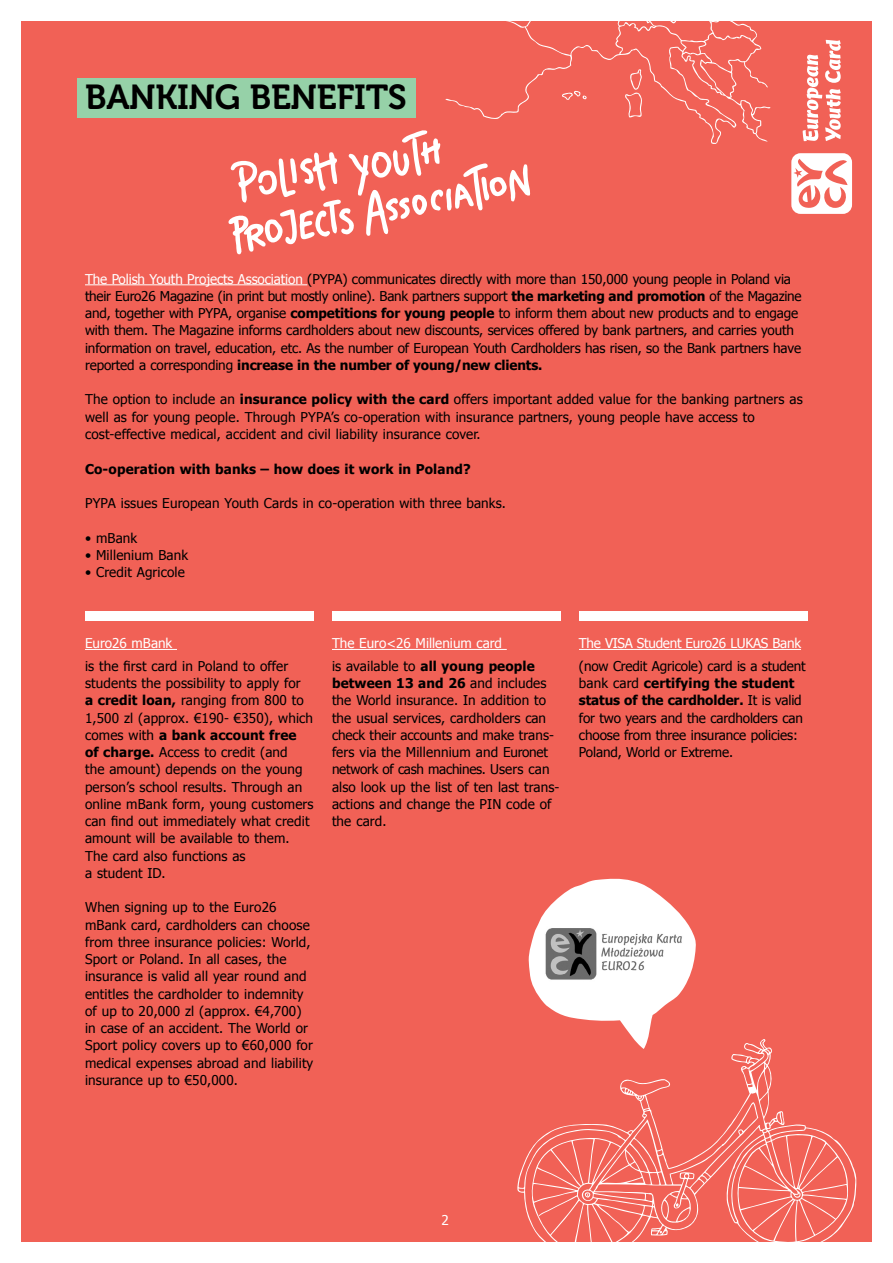
<style>
.page{position:relative;width:893px;height:1263px;background:#fff}
.page>*{position:absolute;margin:0;border:0;box-sizing:border-box;transform-origin:0 0}
.t1{font:34.5px "Museo 700";letter-spacing:-.01em;color:#000}
.t2{font:13.5px/17.2px "Tahoma";letter-spacing:.01em;color:#000}
.t3{font:13.5px/17.2px "Tahoma";letter-spacing:-.01em;color:#000}
.t4{font:13.5px/22.5px "Tahoma";letter-spacing:-.005em;color:#fff}
.t5{font:700 13.5px "Tahoma";letter-spacing:.01em;color:#000}
.s1{color:#fff}
.s2{font-weight:700}
.s3{color:#000}
.s4{font-weight:700;color:#000}
</style>
<div class="page">
<div style="left:22px;top:22px;width:850px;height:1220px;background:#f16156"></div>
<div style="left:78px;top:78px;width:338px;height:39px;background:#96d1a8"></div>
<div style="left:332px;top:612px;width:229px;height:9px;background:#fff"></div>
<div style="left:85px;top:612px;width:229px;height:9px;background:#fff"></div>
<div style="left:579px;top:612px;width:229px;height:9px;background:#fff"></div>
<svg style="left:529px;top:878px;width:167px;height:159px"></svg>
<svg style="left:791px;top:40px;width:61px;height:174px"></svg>
<hr style="left:85px;top:284px;width:222px;height:1px;background:#fff">
<hr style="left:85px;top:649px;width:92px;height:1px;background:#fff">
<hr style="left:332px;top:649px;width:175px;height:1px;background:#fff">
<hr style="left:579px;top:649px;width:222px;height:1px;background:#fff">
<svg style="left:228px;top:130px;width:303px;height:125px"></svg>
<img style="left:544px;top:925px;width:140px;height:58px">
<svg style="left:445px;top:21px;width:325px;height:124px"></svg>
<svg style="left:624px;top:68px;width:18px;height:50px"></svg>
<svg style="left:562px;top:90px;width:28px;height:10px"></svg>
<svg style="left:517px;top:1037px;width:339px;height:205px"></svg>
<svg style="left:583px;top:1192px;width:7px;height:6px"></svg>
<svg style="left:675px;top:1203px;width:4px;height:4px"></svg>
<svg style="left:659px;top:1230px;width:3px;height:4px"></svg>
<h1 class="t1" style="left:85px;top:78px;width:323px">BANKING BENEFITS</h1>
<p class="t3" style="left:85px;top:270px;width:718px"><span class="s1">The Polish Youth Projects Association</span> (PYPA) communicates directly with more than 150,000 young people in Poland via their Euro26 Magazine (in print but mostly online). Bank partners support <span class="s2">the marketing and promotion</span> of the Magazine and, together with PYPA, organise <span class="s2">competitions for young people</span> to inform them about new products and to engage with them. The Magazine informs cardholders about new discounts, services offered by bank partners, and carries youth information on travel, education, etc. As the number of European Youth Cardholders has risen, so the Bank partners have reported a corresponding <span class="s2">increase in the number of young/new clients.</span></p>
<p class="t2" style="left:85px;top:390px;width:719px">The option to include an <span class="s2">insurance policy with the card</span> offers important added value for the banking partners as well as for young people. Through PYPA’s co-operation with insurance partners, young people have access to cost-effective medical, accident and civil liability insurance cover.</p>
<p class="t5" style="left:85px;top:459px;width:387px">Co-operation with banks – how does it work in Poland?</p>
<p class="t2" style="left:85px;top:494px;width:422px">PYPA issues European Youth Cards in co-operation with three banks.</p>
<p class="t2" style="left:85px;top:528px;width:54px">• mBank</p>
<p class="t2" style="left:85px;top:546px;width:105px">• Millenium Bank</p>
<p class="t2" style="left:85px;top:563px;width:101px">• Credit Agricole</p>
<p class="t4" style="left:85px;top:631px;width:89px">Euro26 mBank</p>
<p class="t2" style="left:85px;top:657px;width:230px">is the first card in Poland to offer students the possibility to apply for<br><span class="s2">a credit loan,</span> ranging from 800 to<br>1,500 zl (approx. €190- €350), which comes with <span class="s2">a bank account free<br>of charge.</span> Access to credit (and<br>the amount) depends on the young person’s school results. Through an online mBank form, young customers can find out immediately what credit amount will be available to them.<br>The card also functions as<br>a student ID.</p>
<p class="t2" style="left:85px;top:898px;width:230px">When signing up to the Euro26 mBank card, cardholders can choose from three insurance policies: World, Sport or Poland. In all cases, the insurance is valid all year round and entitles the cardholder to indemnity of up to 20,000 zl (approx. €4,700) in case of an accident. The World or Sport policy covers up to €60,000 for medical expenses abroad and liability insurance up to €50,000.</p>
<p class="t4" style="left:332px;top:631px;width:204px">The Euro&lt;26 Millenium card<br><span class="s3">is available to</span> <span class="s4">all young people</span></p>
<p class="t2" style="left:332px;top:674px;width:229px"><span class="s2">between 13 and 26</span> and includes the World insurance. In addition to the usual services, cardholders can check their accounts and make trans&shy;fers via the Millennium and Euronet network of cash machines. Users can also look up the list of ten last trans&shy;actions and change the PIN code of the card.</p>
<p class="t4" style="left:579px;top:631px;width:224px">The VISA Student Euro26 LUKAS Bank</p>
<p class="t3" style="left:579px;top:657px;width:228px">(now Credit Agricole) card is a student bank card <span class="s2">certifying the student status of the cardholder.</span> It is valid for two years and the cardholders can choose from three insurance policies:<br>Poland, World or Extreme.</p>
<p class="t4" style="left:441px;top:1208px;width:9px">2</p>
</div>
